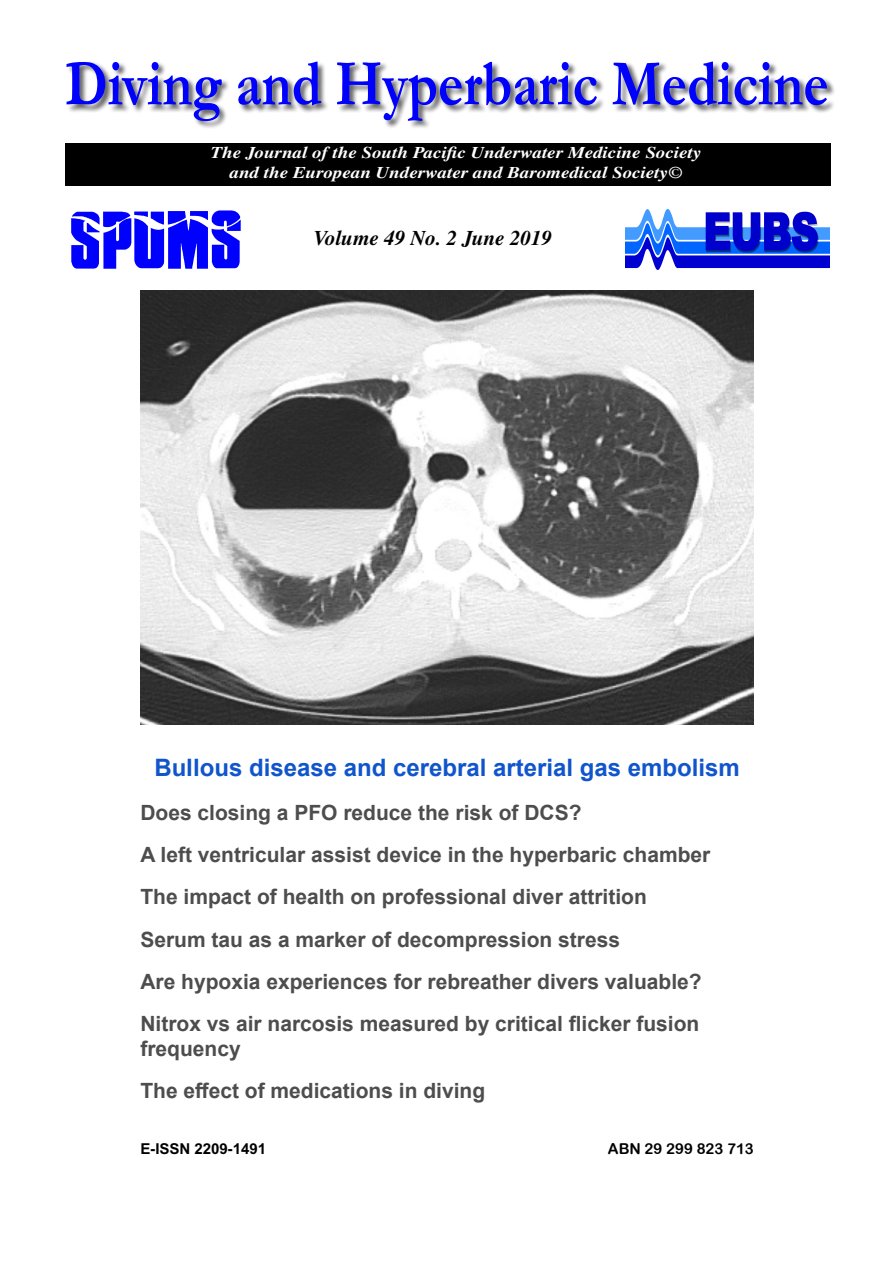
<style>
.page{position:relative;width:893px;height:1263px;background:#fff}
.page>*{position:absolute;margin:0;border:0;box-sizing:border-box;transform-origin:0 0}
.t1{font:700 66px "Garamond";color:#00f;scale:.82 1}
.t2{font:700 24px "Arial";color:#15c}
.t3{font:700 21px/42.3px "Arial";color:#4d4d4d}
.t4{font:italic 700 21px "Times LT Std";color:#000}
.t5{font:italic 700 16.5px/19.8px "Times LT Std";color:#fff;text-align:center;scale:1.15 1}
.t6{font:700 15px "Arial MT Std";color:#000}
.t7{font:15px "Arial Rounded MT Bold";color:#000}
</style>
<div class="page">
<div style="left:65px;top:143px;width:765px;height:43px;background:#000"></div>
<img style="left:625px;top:210px;width:205px;height:59px">
<img style="left:71px;top:211px;width:170px;height:58px">
<div style="left:66px;top:61px;width:770px;height:68px;background:#000;opacity:.6"></div>
<img style="left:140px;top:291px;width:614px;height:433px">
<h1 class="t1" style="left:65px;top:39px;width:933px">Diving and Hyperbaric Medicine</h1>
<p class="t5" style="left:211px;top:142px;width:428px">The Journal of the South Pacific Underwater Medicine Society and the European Underwater and Baromedical Society©</p>
<p class="t4" style="left:314px;top:226px;width:240px">Volume 49 No. 2 June 2019</p>
<p class="t2" style="left:154px;top:750px;width:587px">Bullous disease and cerebral arterial gas embolism</p>
<p class="t3" style="left:140px;top:792px;width:571px">Does closing a PFO reduce the risk of DCS?<br>A left ventricular assist device in the hyperbaric chamber The impact of health on professional diver attrition Serum tau as a marker of decompression stress<br>Are hypoxia experiences for rebreather divers valuable?<br>Nitrox vs air narcosis measured by critical flicker fusion</p>
<p class="t3" style="left:140px;top:1028px;width:346px">frequency<br>The effect of medications in diving</p>
<p class="t7" style="left:608px;top:1139px;width:147px">ABN 29 299 823 713</p>
<p class="t6" style="left:140px;top:1139px;width:127px">E-ISSN 2209-1491</p>
</div>
